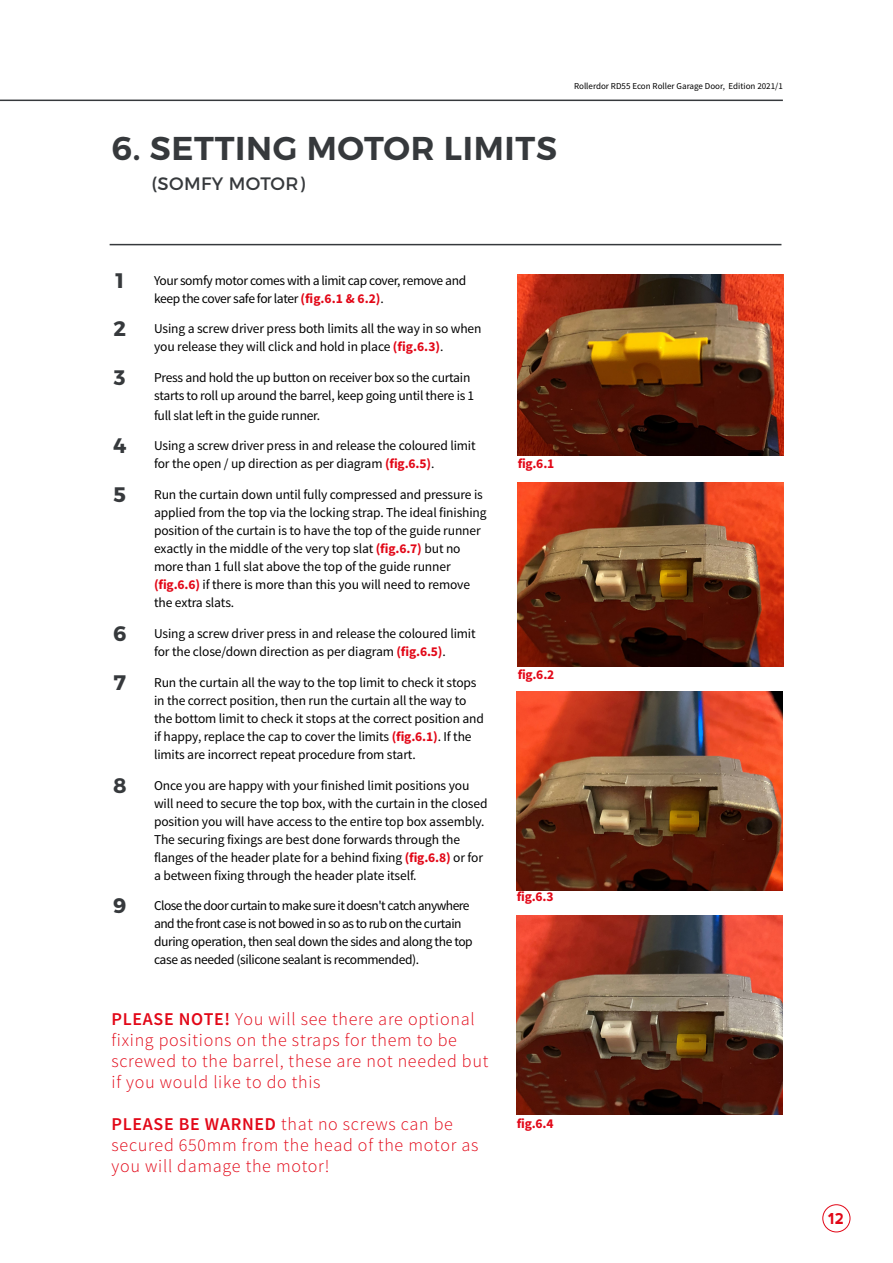
<style>
.page{position:relative;width:893px;height:1263px;background:#fff}
.page>*{position:absolute;margin:0;border:0;box-sizing:border-box;transform-origin:0 0}
.t1{font:600 33px "Montserrat";letter-spacing:.02em;color:#36393c}
.t2{font:700 21px "Montserrat";color:#36393c}
.t3{font:300 18px/21px "Source Sans Pro";letter-spacing:.04em;color:#e20717}
.t4{font:18px "Montserrat";letter-spacing:.02em;color:#36393c}
.t5{font:700 15px "nevis";color:#e20717}
.t6{font:13.5px/18px "Source Sans Pro";letter-spacing:-.01em;color:#000}
.t7{font:13.5px/18px "Source Sans Pro";letter-spacing:-.04em;color:#000}
.t8{font:13.5px/18px "Source Sans Pro";letter-spacing:-.03em;color:#000}
.t9{font:700 13.5px "Source Sans Pro";letter-spacing:-.02em;color:#e20717}
.t10{font:9px "Source Sans Pro";color:#000}
.s1{font-weight:700;color:#e20717}
.s2{font-weight:600}
</style>
<div class="page">
<div style="left:822px;top:1204px;width:28px;height:28px;border:1px solid #e20717;border-radius:50%"></div>
<hr style="left:0;top:100px;width:783px;height:1px;background:#36393c">
<img style="left:518px;top:483px;width:265px;height:184px">
<hr style="left:110px;top:244px;width:671px;height:1px;background:#36393c">
<img style="left:518px;top:274px;width:265px;height:182px">
<img style="left:517px;top:692px;width:265px;height:199px">
<img style="left:517px;top:916px;width:265px;height:199px">
<h1 class="t1" style="left:111px;top:128px;width:447px">6. SETTING MOTOR LIMITS</h1>
<h3 class="t4" style="left:152px;top:172px;width:155px">(SOMFY MOTOR)</h3>
<p class="t10" style="left:574px;top:80px;width:210px">Rollerdor RD55 Econ Roller Garage Door, Edition 2021/1</p>
<h2 class="t2" style="left:115px;top:267px;width:10px">1</h2>
<p class="t8" style="left:154px;top:271px;width:314px">Your somfy motor comes with a limit cap cover, remove and keep the cover safe for later <span class="s1">(fig.6.1 &amp; 6.2)</span>.</p>
<h2 class="t2" style="left:113px;top:316px;width:14px">2</h2>
<p class="t6" style="left:154px;top:320px;width:329px">Using a screw driver press both limits all the way in so when you release they will click and hold in place <span class="s1">(fig.6.3)</span>.</p>
<h2 class="t2" style="left:114px;top:365px;width:13px">3</h2>
<p class="t6" style="left:154px;top:369px;width:322px">Press and hold the up button on receiver box so the curtain starts to roll up around the barrel, keep going until there is 1</p>
<p class="t6" style="left:154px;top:406px;width:168px">full slat left in the guide runner.</p>
<h2 class="t2" style="left:113px;top:433px;width:15px">4</h2>
<p class="t6" style="left:154px;top:437px;width:323px">Using a screw driver press in and release the coloured limit for the open / up direction as per diagram <span class="s1">(fig.6.5)</span>.</p>
<h2 class="t2" style="left:114px;top:482px;width:14px">5</h2>
<p class="t6" style="left:154px;top:486px;width:334px">Run the curtain down until fully compressed and pressure is applied from the top via the locking strap. The ideal finishing position of the curtain is to have the top of the guide runner exactly in the middle of the very top slat <span class="s1">(fig.6.7)</span> but no more than 1 full slat above the top of the guide runner <span class="s1">(fig.6.6)</span> if there is more than this you will need to remove the extra slats.</p>
<h2 class="t2" style="left:113px;top:620px;width:15px">6</h2>
<p class="t6" style="left:154px;top:625px;width:323px">Using a screw driver press in and release the coloured limit for the close/down direction as per diagram <span class="s1">(fig.6.5)</span>.</p>
<h2 class="t2" style="left:114px;top:669px;width:14px">7</h2>
<p class="t6" style="left:154px;top:673px;width:331px">Run the curtain all the way to the top limit to check it stops in the correct position, then run the curtain all the way to the bottom limit to check it stops at the correct position and if happy, replace the cap to cover the limits <span class="s1">(fig.6.1)</span>. If the limits are incorrect repeat procedure from start.</p>
<h2 class="t2" style="left:113px;top:772px;width:15px">8</h2>
<p class="t6" style="left:154px;top:776px;width:335px">Once you are happy with your finished limit positions you will need to secure the top box, with the curtain in the closed position you will have access to the entire top box assembly.<br>The securing fixings are best done forwards through the flanges of the header plate for a behind fixing <span class="s1">(fig.6.8)</span> or for a between fixing through the header plate itself.</p>
<h2 class="t2" style="left:113px;top:893px;width:15px">9</h2>
<p class="t7" style="left:154px;top:897px;width:320px">Close the door curtain to make sure it doesn't catch anywhere and the front case is not bowed in so as to rub on the curtain during operation, then seal down the sides and along the top case as needed (silicone sealant is recommended).</p>
<h3 class="t3" style="left:111px;top:1008px;width:378px"><span class="s2">PLEASE NOTE!</span> You will see there are optional fixing positions on the straps for them to be screwed to the barrel, these are not needed but if you would like to do this</h3>
<h3 class="t3" style="left:111px;top:1113px;width:368px"><span class="s2">PLEASE BE WARNED</span> that no screws can be secured 650mm from the head of the motor as you will damage the motor!</h3>
<p class="t9" style="left:518px;top:455px;width:38px">fig.6.1</p>
<p class="t9" style="left:518px;top:666px;width:38px">fig.6.2</p>
<p class="t9" style="left:517px;top:887px;width:38px">fig.6.3</p>
<p class="t9" style="left:517px;top:1115px;width:38px">fig.6.4</p>
<p class="t5" style="left:828px;top:1210px;width:18px">12</p>
</div>
